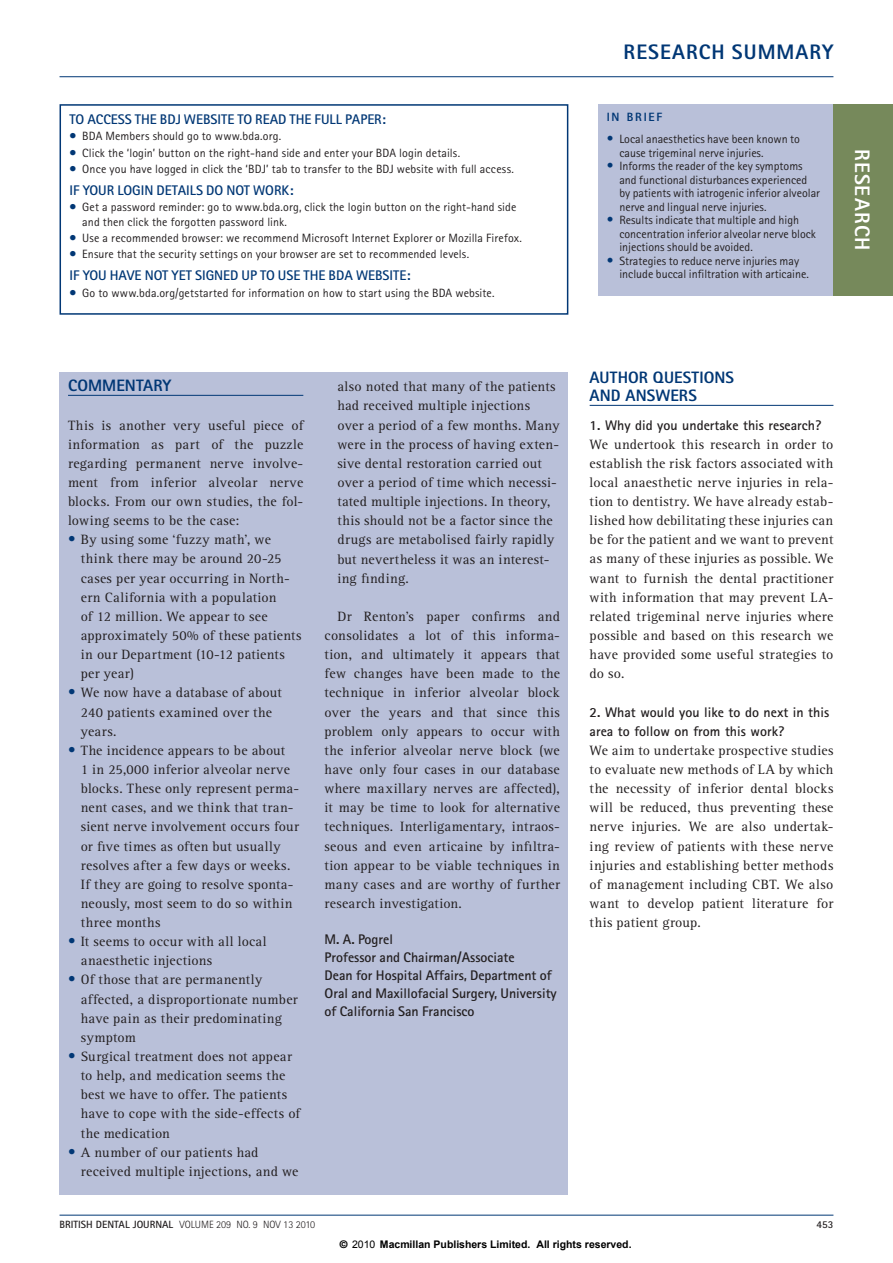
<style>
.page{position:relative;width:893px;height:1263px;background:#fff}
.page>*{position:absolute;margin:0;border:0;box-sizing:border-box;transform-origin:0 0}
.t1{font:800 21px "Rotis Sans Serif Std";letter-spacing:.05em;color:#013775}
._1_BDJ_page_header{font:800 21px "Rotis Sans Serif Std";color:#fff}
._1_BDJ_crosshead_1{font:800 16.5px/17.2px "Rotis Sans Serif Std";letter-spacing:.01em;color:#013775}
._1_BDJ_body{font:13.95px/19.2px "Rotis Serif Std";letter-spacing:.02em;color:#231f20}
._1_BDJ_body_fullout{font:13.95px/19.2px "Rotis Serif Std";letter-spacing:.015em;color:#231f20;text-align:justify}
._2_BDJ_commentary_bo{font:700 13.95px/18px "Rotis Sans Serif Std";color:#231f20}
._2_BDJ_commentary_bo-2{font:700 13.95px "Rotis Sans Serif Std";color:#013775}
._1_BDJ_in_brief{font:12px/14.2px "Rotis Sans Serif Std";letter-spacing:.01em;color:#231f20}
.in_brief{font:12px/13.5px "Rotis Sans Serif Std";color:#231f20}
._1_BDJ_mini_strap{font:800 12px "Rotis Sans Serif Std";color:#013775}
.t2{font:700 10.5px "Arial";color:#000}
.t3{font:300 10.5px "Rotis Sans Serif Std";color:#231f20}
.t4{font:700 10.5px "Rotis Sans Serif Std";color:#231f20}
.s1{color:#013775}
.s2{font-family:"Rotis Sans Serif Std 2";font-size:13.5px;color:#013775}
.s3{font-family:"Rotis Sans Serif Std 2";font-size:15px;color:#013775}
.s4{font-weight:700}
.s5{font-family:"Helvetica"}
.s6{font-weight:400}
</style>
<div class="page">
<div style="left:60px;top:372px;width:508px;height:823px;background:#b9c0d9"></div>
<hr style="left:68px;top:395px;width:235px;height:1px;background:#013775">
<hr style="left:60px;top:76px;width:773px;height:1px;background:#013775">
<div style="left:60px;top:104px;width:508px;height:211px;border:2px solid #013775"></div>
<div style="left:598px;top:104px;width:295px;height:191px;background:#b9c0d9"></div>
<div style="left:833px;top:104px;width:60px;height:192px;background:#76895b"></div>
<hr style="left:590px;top:405px;width:243px;height:1px;background:#013775">
<hr style="left:60px;top:1215px;width:773px;height:1px;background:#013775">
<p class="_2_BDJ_commentary_bo-2" style="left:70px;top:110px;width:318px">TO ACCESS THE BDJ WEBSITE TO READ THE FULL PAPER:</p>
<p class="_1_BDJ_in_brief" style="left:70px;top:129px;width:213px"><span class="s1">•</span> BDA Members should go to www.bda.org.</p>
<p class="_1_BDJ_in_brief" style="left:70px;top:145px;width:392px"><span class="s1">•</span> Click the ‘login’ button on the right-hand side and enter your BDA login details.</p>
<p class="_1_BDJ_in_brief" style="left:70px;top:162px;width:446px"><span class="s1">•</span> Once you have logged in click the ‘BDJ’ tab to transfer to the BDJ website with full access.</p>
<p class="_2_BDJ_commentary_bo-2" style="left:70px;top:181px;width:225px">IF YOUR LOGIN DETAILS DO NOT WORK:</p>
<p class="_1_BDJ_in_brief" style="left:82px;top:200px;width:436px;text-indent:-13px"><span class="s1">•</span> Get a password reminder: go to www.bda.org, click the login button on the right-hand side and then click the forgotten password link.</p>
<p class="_1_BDJ_in_brief" style="left:70px;top:231px;width:454px"><span class="s1">•</span> Use a recommended browser: we recommend Microsoft Internet Explorer or Mozilla Firefox.</p>
<p class="_1_BDJ_in_brief" style="left:70px;top:247px;width:401px"><span class="s1">•</span> Ensure that the security settings on your browser are set to recommended levels.</p>
<p class="_2_BDJ_commentary_bo-2" style="left:70px;top:267px;width:295px">If you have not yet signed up to use the BDA websi</p>
<p class="_2_BDJ_commentary_bo-2" style="left:393px;top:267px;width:19px">te:</p>
<p class="_1_BDJ_in_brief" style="left:70px;top:285px;width:426px"><span class="s1">•</span> Go to www.bda.org/getstarted for information on how to start using the BDA website.</p>
<p class="t1" style="left:624px;top:39px;width:211px">RESEARCH SUMMARY</p>
<p class="_1_BDJ_mini_strap" style="left:607px;top:109px;width:57px">IN BRIEF</p>
<p class="in_brief" style="left:619px;top:132px;width:182px;text-indent:-13px"><span class="s2">•</span> Local anaesthetics have been known to cause trigeminal nerve injuries.</p>
<p class="in_brief" style="left:619px;top:159px;width:202px;text-indent:-13px"><span class="s2">•</span> Informs the reader of the key symptoms and functional disturbances experienced by patients with iatrogenic inferior alveolar nerve and lingual nerve injuries.</p>
<p class="in_brief" style="left:619px;top:213px;width:198px;text-indent:-13px"><span class="s2">•</span> Results indicate that multiple and high concentration inferior alveolar nerve block injections should be avoided.</p>
<p class="in_brief" style="left:619px;top:254px;width:191px;text-indent:-13px"><span class="s2">•</span> Strategies to reduce nerve injuries may include buccal infiltration with articaine.</p>
<p class="_1_BDJ_page_header" style="left:876px;top:149px;width:100px;rotate:90deg">RESEARCH</p>
<p class="_1_BDJ_crosshead_1" style="left:68px;top:376px;width:22px">COMME</p>
<p class="_1_BDJ_crosshead_1" style="left:125px;top:376px;width:22px">NTARY</p>
<p class="_1_BDJ_body_fullout" style="left:68px;top:416px;width:237px">This is another very useful piece of information as part of the puzzle regarding permanent nerve involve&shy;ment from inferior alveolar nerve blocks. From our own studies, the fol&shy;lowing seems to be the case:</p>
<p class="_1_BDJ_body" style="left:81px;top:530px;width:222px;text-indent:-13px"><span class="s3">•</span> By using some ‘fuzzy math’, we think there may be around 20-25 cases per year occurring in North&shy;ern California with a population<br>of 12 million. We appear to see approximately 50% of these patients in our Department (10-12 patients per year)</p>
<p class="_1_BDJ_body" style="left:81px;top:684px;width:202px;text-indent:-13px"><span class="s3">•</span> We now have a database of about<br>240 patients examined over the years.</p>
<p class="_1_BDJ_body" style="left:81px;top:741px;width:220px;text-indent:-13px"><span class="s3">•</span> The incidence appears to be about<br>1 in 25,000 inferior alveolar nerve blocks. These only represent perma&shy;nent cases, and we think that tran&shy;sient nerve involvement occurs four or five times as often but usually resolves after a few days or weeks.<br>If they are going to resolve sponta&shy;neously, most seem to do so within three months</p>
<p class="_1_BDJ_body" style="left:81px;top:932px;width:188px;text-indent:-13px"><span class="s3">•</span> It seems to occur with all local anaesthetic injections</p>
<p class="_1_BDJ_body" style="left:81px;top:971px;width:219px;text-indent:-13px"><span class="s3">•</span> Of those that are permanently affected, a disproportionate number have pain as their predominating symptom</p>
<p class="_1_BDJ_body" style="left:81px;top:1047px;width:221px;text-indent:-13px"><span class="s3">•</span> Surgical treatment does not appear to help, and medication seems the best we have to offer. The patients have to cope with the side-effects of the medication</p>
<p class="_1_BDJ_body" style="left:81px;top:1143px;width:219px;text-indent:-13px"><span class="s3">•</span> A number of our patients had received multiple injections, and we</p>
<p class="_1_BDJ_body" style="left:337px;top:377px;width:224px">also noted that many of the patients had received multiple injections over a period of a few months. Many were in the process of having exten&shy;sive dental restoration carried out over a period of time which necessi&shy;tated multiple injections. In theory, this should not be a factor since the drugs are metabolised fairly rapidly but nevertheless it was an interest&shy;ing finding.</p>
<p class="_1_BDJ_body" style="left:325px;top:607px;width:237px;text-align:justify;text-indent:13px">Dr Renton’s paper confirms and consolidates a lot of this informa&shy;tion, and ultimately it appears that few changes have been made to the technique in inferior alveolar block over the years and that since this problem only appears to occur with the inferior alveolar nerve block (we have only four cases in our database where maxillary nerves are affected), it may be time to look for alternative techniques. Interligamentary, intraos&shy;seous and even articaine by infiltra&shy;tion appear to be viable techniques in many cases and are worthy of further research investigation.</p>
<p class="_2_BDJ_commentary_bo" style="left:325px;top:930px;width:70px">M. A. Pogrel</p>
<p class="_2_BDJ_commentary_bo" style="left:325px;top:948px;width:234px">Professor and Chairman/Associate<br>Dean for Hospital Affairs, Department of Oral and Maxillofacial Surgery, University of California San Francisco</p>
<p class="_1_BDJ_crosshead_1" style="left:590px;top:369px;width:146px">AUTHOR QUESTIONS<br>AND ANSWERS</p>
<p class="_2_BDJ_commentary_bo" style="left:590px;top:415px;width:233px">1. Why did you undertake this research?</p>
<p class="_1_BDJ_body_fullout" style="left:590px;top:435px;width:245px">We undertook this research in order to establish the risk factors associated with local anaesthetic nerve injuries in rela&shy;tion to dentistry. We have already estab&shy;lished how debilitating these injuries can be for the patient and we want to prevent as many of these injuries as possible. We want to furnish the dental practitioner with information that may prevent LA&shy;related trigeminal nerve injuries where possible and based on this research we have provided some useful strategies to do so.</p>
<p class="_2_BDJ_commentary_bo" style="left:590px;top:702px;width:241px;line-height:19.2px">2. What would you like to do next in this area to follow on from this work?</p>
<p class="_1_BDJ_body_fullout" style="left:590px;top:741px;width:245px">We aim to undertake prospective studies to evaluate new methods of LA by which the necessity of inferior dental blocks will be reduced, thus preventing these nerve injuries. We are also undertak&shy;ing review of patients with these nerve injuries and establishing better methods of management including CBT. We also want to develop patient literature for this patient group.</p>
<p class="t4" style="left:60px;top:1218px;width:24px">british</p>
<p class="t3" style="left:96px;top:1219px;width:221px"><span class="s4">dental journal</span> VOLUME 209 NO. 9 NOV 13 2010</p>
<p class="t4" style="left:816px;top:1218px;width:18px">453</p>
<p class="t2" style="left:340px;top:1237px;width:293px"><span class="s5">©</span> <span class="s6">2010</span> Macmillan Publishers Limited. All rights reserved.</p>
</div>
